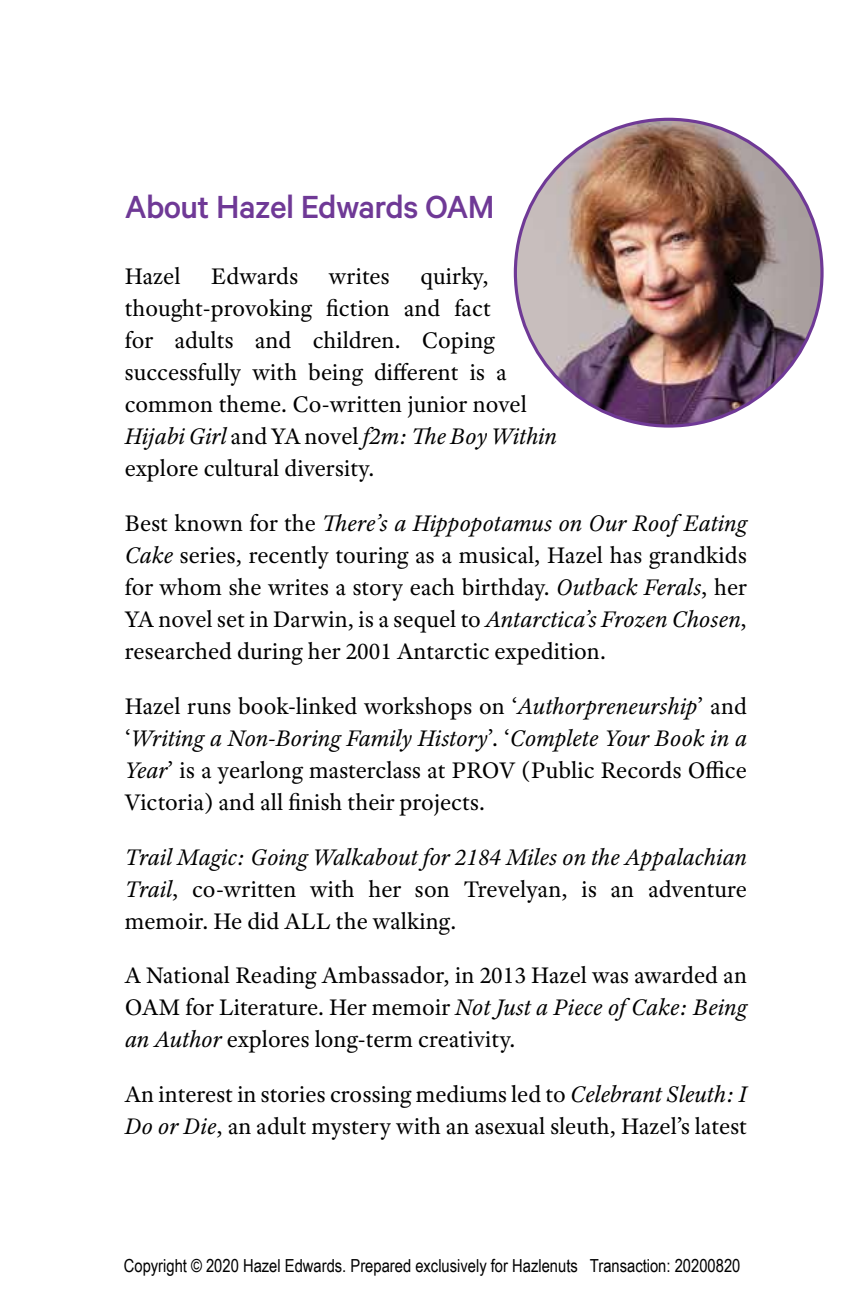
<style>
.page{position:relative;width:862px;height:1299px;background:#fff}
.page>*{position:absolute;margin:0;border:0;box-sizing:border-box;transform-origin:0 0}
.t1{font:500 36px "Calibre";letter-spacing:-.02em;color:#6f3996}
.t2{font:24px/32px "Adobe Text Pro";color:#000;text-align:justify}
.t3{font:18px "Arial Narrow";color:#000}
.s1{font-style:italic}
</style>
<div class="page">
<img style="left:515px;top:119px;width:307px;height:307px;border-radius:153px">
<h1 class="t1" style="left:125px;top:186px;width:371px">About Hazel Edwards OAM</h1>
<p class="t2" style="left:125px;top:260px;width:433px;text-align:left;text-indent:296px">quirky, thought-provoking fiction and fact<br>for adults and children. Coping successfully with being different is a common theme. Co-written junior novel<br><span class="s1">Hijabi Girl</span> and YA novel <span class="s1">f2m: The Boy Within </span>explore cultural diversity.</p>
<p class="t2" style="left:125px;top:507px;width:624px">Best known for the <span class="s1">There’s a Hippopotamus on Our Roof Eating Cake</span> series, recently touring as a musical, Hazel has grandkids for whom she writes a story each birthday. <span class="s1">Outback Ferals</span>, her YA novel set in Darwin, is a sequel to <span class="s1">Antarctica’s Frozen Chosen</span>, researched during her 2001 Antarctic expedition.</p>
<p class="t2" style="left:125px;top:689px;width:624px">Hazel runs book-linked workshops on ‘<span class="s1">Authorpreneurship</span>’ and ‘<span class="s1">Writing a Non-Boring Family History</span>’. ‘<span class="s1">Complete Your Book in a Year</span>’ is a yearlong masterclass at PROV (Public Records Office Victoria) and all finish their projects.</p>
<p class="t2" style="left:125px;top:840px;width:623px"><span class="s1">Trail Magic: Going Walkabout for 2184 Miles on the Appalachian Trail</span>, co-written with her son Trevelyan, is an adventure memoir. He did ALL the walking.</p>
<p class="t2" style="left:125px;top:959px;width:624px">A National Reading Ambassador, in 2013 Hazel was awarded an OAM for Literature. Her memoir <span class="s1">Not Just a Piece of Cake: Being an Author</span> explores long-term creativity.</p>
<p class="t2" style="left:125px;top:1077px;width:624px">An interest in stories crossing mediums led to <span class="s1">Celebrant Sleuth: I<br>Do or Die</span>, an adult mystery with an asexual sleuth, Hazel’s latest</p>
<p class="t2" style="left:125px;top:260px;width:57px">Hazel</p>
<p class="t2" style="left:211px;top:260px;width:88px">Edwards</p>
<p class="t2" style="left:329px;top:260px;width:62px">writes</p>
<p class="t3" style="left:124px;top:1252px;width:618px">Copyright © 2020 Hazel Edwards. Prepared exclusively for Hazlenuts Transaction: 20200820</p>
</div>
